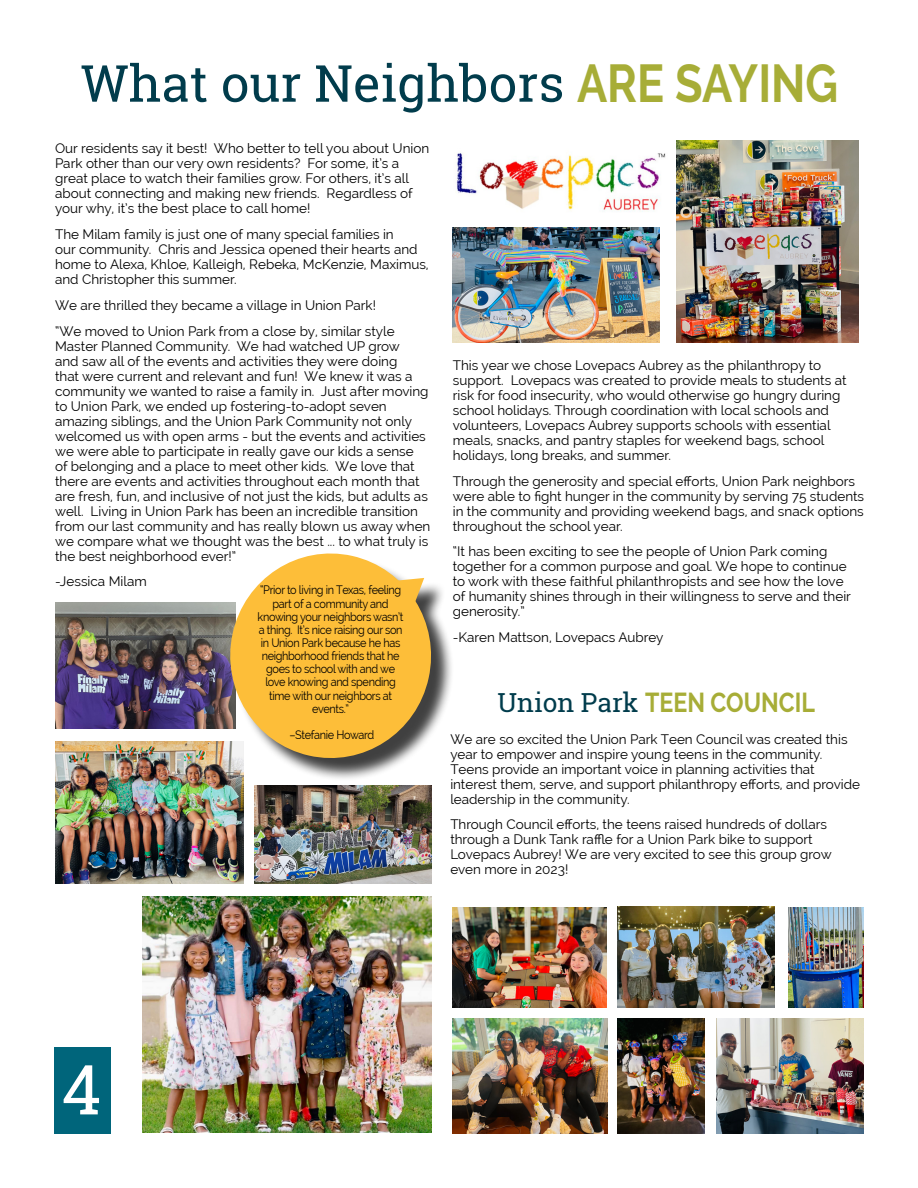
<style>
.page{position:relative;width:918px;height:1188px;background:#fff}
.page>*{position:absolute;margin:0;border:0;box-sizing:border-box;transform-origin:0 0}
.t1{font:69px "Roboto Slab";color:#fff}
.t2{font:51px "Roboto Slab";color:#013c4c}
.t3{font:700 27.3px "Raleway";color:#a7ad37;scale:.85 1}
.t4{font:13.5px/15px "Raleway";color:#000}
.t5{font:12px/13.2px "Raleway";letter-spacing:-.03em;color:#000;text-align:center;scale:.91 1}
.s1{font-family:"Raleway";font-weight:700;font-size:53.1px;color:#a7ad37}
.s2{font-family:"Roboto Slab";font-weight:400;font-size:26.25px;color:#013c4c}
</style>
<div class="page">
<div style="left:54px;top:1047px;width:56px;height:87px;background:#00657b"></div>
<img style="left:453px;top:907px;width:154px;height:101px">
<img style="left:142px;top:896px;width:289px;height:236px">
<img style="left:456px;top:153px;width:210px;height:59px">
<img style="left:453px;top:227px;width:207px;height:116px">
<img style="left:676px;top:141px;width:182px;height:202px">
<img style="left:618px;top:907px;width:157px;height:101px">
<img style="left:55px;top:602px;width:163px;height:126px">
<img style="left:55px;top:741px;width:188px;height:142px">
<div style="left:233px;top:557px;width:221px;height:224px;background:#000;opacity:.75"></div>
<svg style="left:221px;top:553px;width:220px;height:215px;background:#e8bb60"></svg>
<img style="left:789px;top:907px;width:75px;height:101px">
<img style="left:453px;top:1018px;width:154px;height:116px">
<img style="left:618px;top:1018px;width:87px;height:116px">
<img style="left:716px;top:1018px;width:148px;height:116px">
<img style="left:255px;top:786px;width:176px;height:97px">
<h2 class="t2" style="left:81px;top:48px;width:759px">What our Neighbors <span class="s1">ARE SAYING</span></h2>
<p class="t4" style="left:55px;top:141px;width:376px">Our residents say it best! Who better to tell you about Union Park other than our very own residents? For some, it’s a great place to watch their families grow. For others, it’s all about connecting and making new friends. Regardless of your why, it’s the best place to call home!</p>
<p class="t4" style="left:55px;top:227px;width:375px">The Milam family is just one of many special families in<br>our community. Chris and Jessica opened their hearts and home to Alexa, Khloe, Kalleigh, Rebeka, McKenzie, Maximus, and Christopher this summer.</p>
<p class="t4" style="left:55px;top:292px;width:341px;line-height:25.8px">We are thrilled they became a village in Union Park! “We moved to Union Park from a close by, similar style</p>
<p class="t4" style="left:55px;top:338px;width:377px">Master Planned Community. We had watched UP grow<br>and saw all of the events and activities they were doing<br>that were current and relevant and fun! We knew it was a community we wanted to raise a family in. Just after moving to Union Park, we ended up fostering-to-adopt seven amazing siblings, and the Union Park Community not only welcomed us with open arms - but the events and activities we were able to participate in really gave our kids a sense<br>of belonging and a place to meet other kids. We love that there are events and activities throughout each month that are fresh, fun, and inclusive of not just the kids, but adults as well. Living in Union Park has been an incredible transition from our last community and has really blown us away when we compare what we thought was the best ... to what truly is the best neighborhood ever!”</p>
<p class="t4" style="left:55px;top:574px;width:93px">-Jessica Milam</p>
<p class="t4" style="left:453px;top:358px;width:395px">This year we chose Lovepacs Aubrey as the philanthropy to support. Lovepacs was created to provide meals to students at risk for food insecurity, who would otherwise go hungry during school holidays. Through coordination with local schools and volunteers, Lovepacs Aubrey supports schools with essential meals, snacks, and pantry staples for weekend bags, school holidays, long breaks, and summer.</p>
<p class="t4" style="left:453px;top:473px;width:413px">Through the generosity and special efforts, Union Park neighbors were able to fight hunger in the community by serving 75 students in the community and providing weekend bags, and snack options throughout the school year.</p>
<p class="t4" style="left:453px;top:544px;width:400px">“It has been exciting to see the people of Union Park coming together for a common purpose and goal. We hope to continue to work with these faithful philanthropists and see how the love of humanity shines through in their willingness to serve and their generosity.”</p>
<p class="t4" style="left:453px;top:630px;width:212px">-Karen Mattson, Lovepacs Aubrey</p>
<p class="t5" style="left:258px;top:584px;width:162px">“Prior to living in Texas, feeling part of a community and knowing your neighbors wasn’t a thing. It’s nice raising our son in Union Park because he has neighborhood friends that he goes to school with and we love knowing and spending time with our neighbors at events.”</p>
<p class="t5" style="left:289px;top:728px;width:95px">–Stefanie Howard</p>
<h3 class="t3" style="left:498px;top:687px;width:375px"><span class="s2">Union Park</span> TEEN COUNCIL</h3>
<p class="t4" style="left:450px;top:731px;width:411px">We are so excited the Union Park Teen Council was created this year to empower and inspire young teens in the community.<br>Teens provide an important voice in planning activities that interest them, serve, and support philanthropy efforts, and provide leadership in the community.</p>
<p class="t4" style="left:450px;top:817px;width:383px">Through Council efforts, the teens raised hundreds of dollars through a Dunk Tank raffle for a Union Park bike to support Lovepacs Aubrey! We are very excited to see this group grow even more in 2023!</p>
<h1 class="t1" style="left:62px;top:1042px;width:42px">4</h1>
</div>
